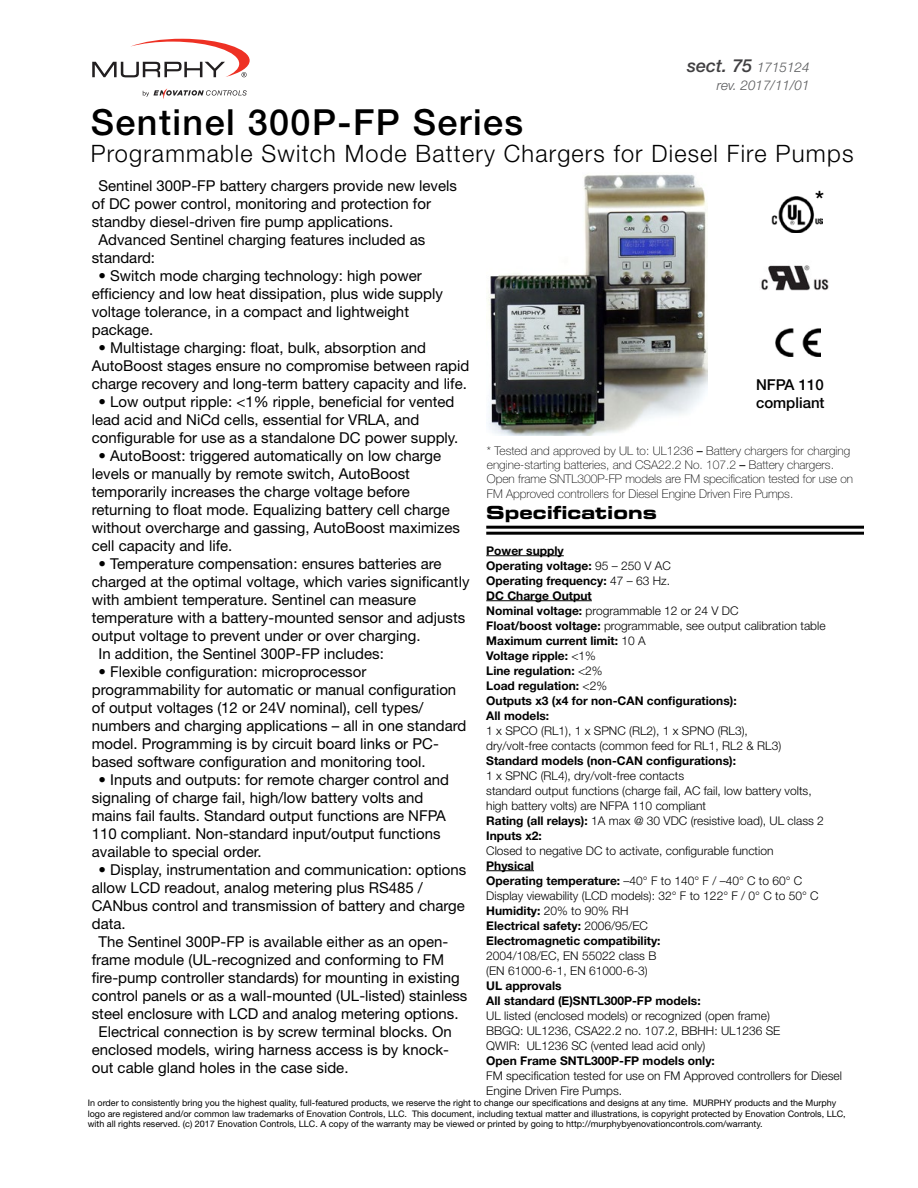
<style>
.page{position:relative;width:918px;height:1188px;background:#fff}
.page>*{position:absolute;margin:0;border:0;box-sizing:border-box;transform-origin:0 0}
.t1{font:500 36px "Helvetica Neue LT Std";letter-spacing:.04em;color:#000}
.t2{font:300 24px "Helvetica Neue LT Std";letter-spacing:.05em;color:#000}
.t3{font:500 24px "Helvetica Neue LT Std";color:#000}
.t4{font:italic 500 18px "Helvetica Neue LT Std";color:#414042}
.t5{font:18px "Eurostile LT Std Bold Ex 2";color:#000}
.t6{font:15px/18px "Helvetica Neue LT Std";color:#000}
.t7{font:500 15px/18px "Helvetica Neue LT Std";color:#000}
.t8{font:italic 300 13.5px "Helvetica Neue LT Std";color:#58595b}
.t9{font:300 12px/15px "Helvetica Neue LT Std";color:#000}
.t10{font:700 12px/15px "Helvetica Neue LT Std";color:#000}
.t11{font:100 12px/14.4px "Helvetica Neue LT Std";color:#000}
.t12{font:9px/10.5px "Helvetica Neue LT Std";color:#000}
.s1{font-weight:300;font-size:13.5px;color:#58595b}
.s2{font-weight:400}
.s3{font-weight:300}
.s4{font-weight:700}
</style>
<div class="page">
<svg style="left:92px;top:39px;width:158px;height:38px"></svg>
<svg style="left:143px;top:88px;width:104px;height:11px"></svg>
<hr style="left:486px;top:526px;width:378px;height:3px;background:#000">
<hr style="left:486px;top:532px;width:378px;height:3px;background:#000">
<hr style="left:486px;top:555px;width:78px;height:1px;background:#000">
<hr style="left:486px;top:600px;width:106px;height:1px;background:#000">
<hr style="left:486px;top:870px;width:48px;height:1px;background:#000">
<img style="left:771px;top:196px;width:51px;height:36px">
<img style="left:761px;top:265px;width:68px;height:26px">
<img style="left:776px;top:328px;width:44px;height:29px">
<img style="left:488px;top:174px;width:219px;height:261px">
<p class="t4" style="left:687px;top:55px;width:124px">sect. 75 <span class="s1">1715124</span></p>
<p class="t8" style="left:717px;top:77px;width:94px">rev. 2017/11/01</p>
<h1 class="t1" style="left:91px;top:101px;width:434px">Sentinel 300P-FP Series</h1>
<h2 class="t2" style="left:91px;top:139px;width:764px">Programmable Switch Mode Battery Chargers for Diesel Fire Pumps</h2>
<p class="t6" style="left:99px;top:177px;width:360px">Sentinel 300P-FP battery chargers provide new levels</p>
<p class="t6" style="left:92px;top:195px;width:341px">of DC power control, monitoring and protection for</p>
<p class="t6" style="left:92px;top:213px;width:303px">standby diesel-driven fire pump applications.</p>
<p class="t6" style="left:99px;top:231px;width:328px">Advanced Sentinel charging features included as</p>
<p class="t6" style="left:92px;top:249px;width:65px">standard:</p>
<p class="t6" style="left:92px;top:267px;width:353px;text-indent:7px">• Switch mode charging technology: high power efficiency and low heat dissipation, plus wide supply voltage tolerance, in a compact and lightweight package.</p>
<p class="t6" style="left:92px;top:339px;width:379px;text-indent:7px">• Multistage charging: float, bulk, absorption and<br>AutoBoost stages ensure no compromise between rapid charge recovery and long-term battery capacity and life.</p>
<p class="t6" style="left:92px;top:393px;width:368px;text-indent:7px">• Low output ripple: &lt;1% ripple, beneficial for vented lead acid and NiCd cells, essential for VRLA, and configurable for use as a standalone DC power supply.</p>
<p class="t6" style="left:92px;top:447px;width:370px;text-indent:7px">• AutoBoost: triggered automatically on low charge levels or manually by remote switch, AutoBoost temporarily increases the charge voltage before returning to float mode. Equalizing battery cell charge without overcharge and gassing, AutoBoost maximizes cell capacity and life.</p>
<p class="t6" style="left:99px;top:555px;width:345px">• Temperature compensation: ensures batteries are</p>
<p class="t6" style="left:92px;top:573px;width:379px">charged at the optimal voltage, which varies significantly</p>
<p class="t6" style="left:92px;top:591px;width:326px">with ambient temperature. Sentinel can measure</p>
<p class="t6" style="left:92px;top:609px;width:375px">temperature with a battery-mounted sensor and adjusts</p>
<p class="t6" style="left:92px;top:627px;width:330px">output voltage to prevent under or over charging.</p>
<p class="t6" style="left:99px;top:645px;width:287px">In addition, the Sentinel 300P-FP includes:</p>
<p class="t6" style="left:92px;top:663px;width:376px;text-indent:7px">• Flexible configuration: microprocessor programmability for automatic or manual configuration of output voltages (12 or 24V nominal), cell types/ numbers and charging applications – all in one standard model. Programming is by circuit board links or PC&shy;based software configuration and monitoring tool.</p>
<p class="t6" style="left:92px;top:771px;width:359px;text-indent:7px">• Inputs and outputs: for remote charger control and signaling of charge fail, high/low battery volts and mains fail faults. Standard output functions are NFPA 110 compliant. Non-standard input/output functions available to special order.</p>
<p class="t6" style="left:99px;top:861px;width:369px">• Display, instrumentation and communication: options</p>
<p class="t6" style="left:92px;top:879px;width:333px">allow LCD readout, analog metering plus RS485 /</p>
<p class="t6" style="left:92px;top:897px;width:374px">CANbus control and transmission of battery and charge</p>
<p class="t6" style="left:92px;top:915px;width:35px">data.</p>
<p class="t6" style="left:99px;top:933px;width:351px">The Sentinel 300P-FP is available either as an open-</p>
<p class="t6" style="left:92px;top:951px;width:354px">frame module (UL-recognized and conforming to FM</p>
<p class="t6" style="left:92px;top:969px;width:370px">fire-pump controller standards) for mounting in existing</p>
<p class="t6" style="left:92px;top:987px;width:377px">control panels or as a wall-mounted (UL-listed) stainless</p>
<p class="t6" style="left:92px;top:1005px;width:368px">steel enclosure with LCD and analog metering options.</p>
<p class="t6" style="left:99px;top:1023px;width:355px">Electrical connection is by screw terminal blocks. On</p>
<p class="t6" style="left:92px;top:1041px;width:359px">enclosed models, wiring harness access is by knock-</p>
<p class="t6" style="left:92px;top:1059px;width:258px">out cable gland holes in the case side.</p>
<h2 class="t3" style="left:815px;top:185px;width:10px">*</h2>
<p class="t7" style="left:756px;top:376px;width:70px">NFPA 110 compliant</p>
<p class="t11" style="left:487px;top:443px;width:368px">* Tested and approved by UL to: UL1236 <span class="s2">–</span> Battery chargers for charging engine-starting batteries, and CSA22.2 No. 107.2 <span class="s2">–</span> Battery chargers.<br>Open frame SNTL300P-FP models are FM specification tested for use on FM Approved controllers for Diesel Engine Driven Fire Pumps.</p>
<p class="t5" style="left:486px;top:500px;width:172px">Specifications</p>
<p class="t10" style="left:486px;top:543px;width:341px">Power supply<br>Operating voltage: <span class="s3">95 – 250 V AC<br></span>Operating frequency: <span class="s3">47 – 63 Hz.<br></span>DC Charge Output<br>Nominal voltage: <span class="s3">programmable 12 or 24 V DC<br></span>Float/boost voltage: <span class="s3">programmable, see output calibration table<br></span>Maximum current limit: <span class="s3">10 A<br></span>Voltage ripple: <span class="s3">&lt;1%<br></span>Line regulation: <span class="s3">&lt;2%<br></span>Load regulation: <span class="s3">&lt;2%<br></span>Outputs x3 (x4 for non-CAN configurations):<br>All models:</p>
<p class="t9" style="left:486px;top:723px;width:296px">1 x SPCO (RL1), 1 x SPNC (RL2), 1 x SPNO (RL3), dry/volt-free contacts (common feed for RL1, RL2 &amp; RL3)</p>
<p class="t10" style="left:486px;top:753px;width:251px">Standard models (non-CAN configurations):</p>
<p class="t9" style="left:486px;top:768px;width:339px">1 x SPNC (RL4), dry/volt-free contacts<br>standard output functions (charge fail, AC fail, low battery volts, high battery volts) are NFPA 110 compliant<br><span class="s4">Rating (all relays):</span> 1A max @ 30 VDC (resistive load), UL class 2<br><span class="s4">Inputs x2:</span></p>
<p class="t9" style="left:486px;top:843px;width:289px">Closed to negative DC to activate, configurable function</p>
<p class="t9" style="left:486px;top:858px;width:334px"><span class="s4">Physical<br>Operating temperature:</span> –40° F to 140° F / –40° C to 60° C Display viewability (LCD models): 32° F to 122° F / 0° C to 50° C <span class="s4">Humidity:</span> 20% to 90% RH<br><span class="s4">Electrical safety:</span> 2006/95/EC<br><span class="s4">Electromagnetic compatibility:</span></p>
<p class="t9" style="left:486px;top:948px;width:172px">2004/108/EC, EN 55022 class B (EN 61000-6-1, EN 61000-6-3)</p>
<p class="t10" style="left:486px;top:978px;width:216px">UL approvals<br>All standard (E)SNTL300P-FP models:</p>
<p class="t9" style="left:486px;top:1008px;width:296px">UL listed (enclosed models) or recognized (open frame)<br>BBGQ: UL1236, CSA22.2 no. 107.2, BBHH: UL1236 SE<br>QWIR: UL1236 SC (vented lead acid only)</p>
<p class="t10" style="left:486px;top:1053px;width:230px">Open Frame SNTL300P-FP models only:</p>
<p class="t9" style="left:486px;top:1068px;width:357px">FM specification tested for use on FM Approved controllers for Diesel<br>Engine Driven Fire Pumps.</p>
<p class="t12" style="left:88px;top:1098px;width:759px">In order to consistently bring you the highest quality, full-featured products, we reserve the right to change our specifications and designs at any time. MURPHY products and the Murphy logo are registered and/or common law trademarks of Enovation Controls, LLC. This document, including textual matter and illustrations, is copyright protected by Enovation Controls, LLC, with all rights reserved. (c) 2017 Enovation Controls, LLC. A copy of the warranty may be viewed or printed by going to http://murphybyenovationcontrols.com/warranty.</p>
</div>
